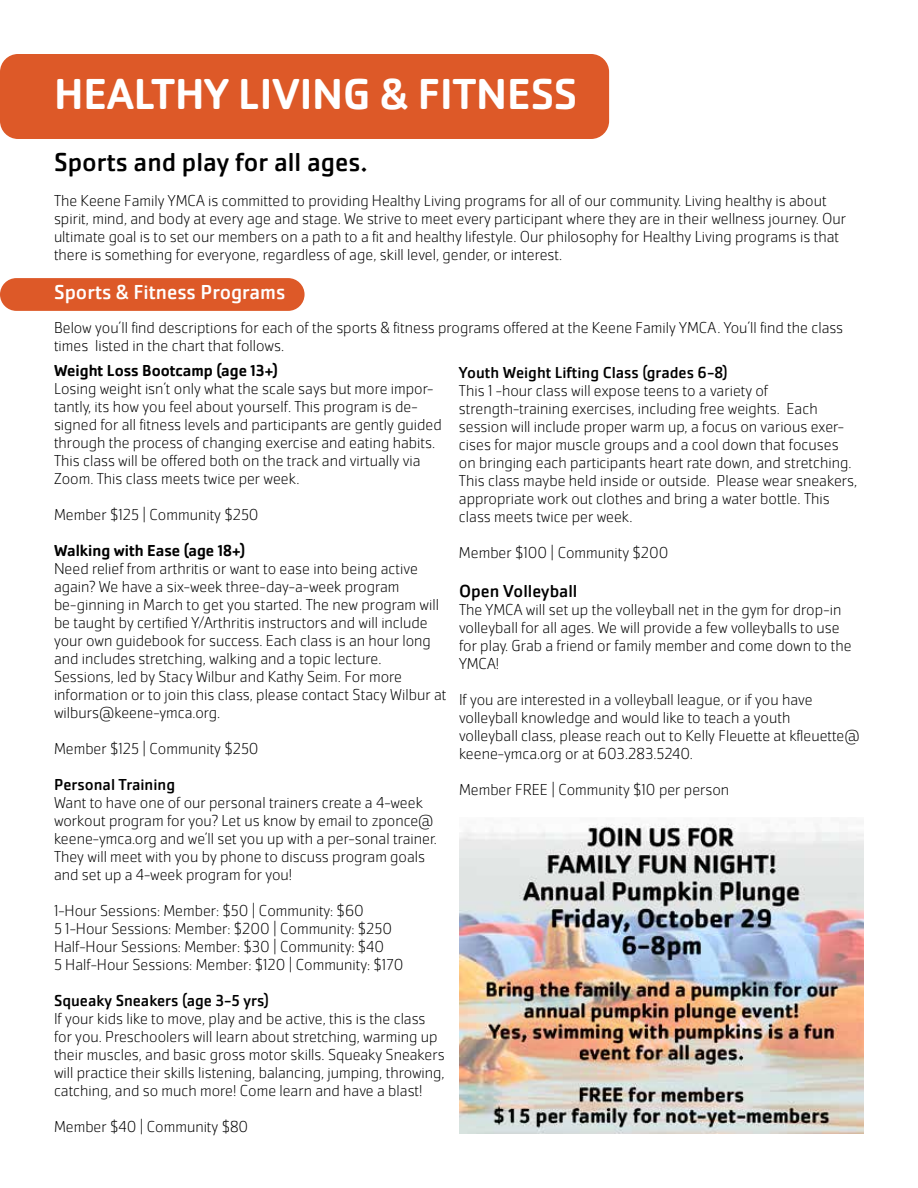
<style>
.page{position:relative;width:918px;height:1188px;background:#fff}
.page>*{position:absolute;margin:0;border:0;box-sizing:border-box;transform-origin:0 0}
.t1{font:500 45px "Cachet Pro";color:#fff}
.t2{font:27px "Cachet Pro";color:#000}
.t3{font:21px "Cachet Pro";color:#fff}
.t4{font:18px "Cachet Pro";color:#000}
.t5{font:200 16.5px/18px "Cachet Pro";color:#000}
.t6{font:16.5px "Cachet Pro";color:#000}
.t7{font:500 16.5px "Cachet Pro";color:#000}
</style>
<div class="page">
<div style="left:0;top:54px;width:609px;height:85px;background:#dd5928;border-radius:18px"></div>
<div style="left:0;top:278px;width:305px;height:33px;background:#dd5928;border-radius:16px"></div>
<img style="left:459px;top:823px;width:405px;height:311px">
<h1 class="t1" style="left:54px;top:68px;width:525px">HEALTHY LIVING &amp; FITNESS</h1>
<h2 class="t2" style="left:54px;top:146px;width:315px">Sports and play for all ages.</h2>
<p class="t5" style="left:54px;top:192px;width:794px">The Keene Family YMCA is committed to providing Healthy Living programs for all of our community. Living healthy is about spirit, mind, and body at every age and stage. We strive to meet every participant where they are in their wellness journey. Our ultimate goal is to set our members on a path to a fit and healthy lifestyle. Our philosophy for Healthy Living programs is that there is something for everyone, regardless of age, skill level, gender, or interest.</p>
<p class="t3" style="left:54px;top:280px;width:233px">Sports &amp; Fitness Programs</p>
<p class="t5" style="left:54px;top:319px;width:791px">Below you’ll find descriptions for each of the sports &amp; fitness programs offered at the Keene Family YMCA. You’ll find the class times listed in the chart that follows.</p>
<p class="t7" style="left:54px;top:361px;width:226px">Weight Loss Bootcamp (age 13+)</p>
<p class="t5" style="left:54px;top:380px;width:389px">Losing weight isn’t only what the scale says but more impor&shy;tantly, its how you feel about yourself. This program is de&shy;signed for all fitness levels and participants are gently guided through the process of changing exercise and eating habits.<br>This class will be offered both on the track and virtually via Zoom. This class meets twice per week.</p>
<p class="t5" style="left:54px;top:506px;width:206px">Member $125 | Community $250</p>
<p class="t7" style="left:54px;top:541px;width:193px">Walking with Ease (age 18+)</p>
<p class="t5" style="left:54px;top:560px;width:394px">Need relief from arthritis or want to ease into being active again? We have a six-week three-day-a-week program be-ginning in March to get you started. The new program will be taught by certified Y/Arthritis instructors and will include your own guidebook for success. Each class is an hour long and includes stretching, walking and a topic lecture.<br>Sessions, led by Stacy Wilbur and Kathy Seim. For more information or to join this class, please contact Stacy Wilbur at wilburs@keene-ymca.org.</p>
<p class="t5" style="left:54px;top:740px;width:206px">Member $125 | Community $250</p>
<p class="t6" style="left:54px;top:775px;width:123px">Personal Training</p>
<p class="t5" style="left:54px;top:794px;width:384px">Want to have one of our personal trainers create a 4-week workout program for you? Let us know by email to zponce@ keene-ymca.org and we’ll set you up with a per-sonal trainer.<br>They will meet with you by phone to discuss program goals and set up a 4-week program for you!</p>
<p class="t5" style="left:54px;top:902px;width:351px">1-Hour Sessions: Member: $50 | Community: $60<br>5 1-Hour Sessions: Member: $200 | Community: $250<br>Half-Hour Sessions: Member: $30 | Community: $40<br>5 Half-Hour Sessions: Member: $120 | Community: $170</p>
<p class="t6" style="left:54px;top:991px;width:217px">Squeaky Sneakers (age 3-5 yrs)</p>
<p class="t5" style="left:54px;top:1010px;width:392px">If your kids like to move, play and be active, this is the class for you. Preschoolers will learn about stretching, warming up their muscles, and basic gross motor skills. Squeaky Sneakers will practice their skills listening, balancing, jumping, throwing, catching, and so much more! Come learn and have a blast!</p>
<p class="t5" style="left:54px;top:1118px;width:196px">Member $40 | Community $80</p>
<p class="t6" style="left:459px;top:363px;width:270px">Youth Weight Lifting Class (grades 6-8)</p>
<p class="t5" style="left:459px;top:382px;width:400px">This 1 -hour class will expose teens to a variety of strength-training exercises, including free weights. Each session will include proper warm up, a focus on various exer&shy;cises for major muscle groups and a cool down that focuses on bringing each participants heart rate down, and stretching.<br>This class maybe held inside or outside. Please wear sneakers, appropriate work out clothes and bring a water bottle. This class meets twice per week.</p>
<p class="t5" style="left:459px;top:544px;width:211px">Member $100 | Community $200</p>
<p class="t4" style="left:459px;top:581px;width:120px">Open Volleyball</p>
<p class="t5" style="left:459px;top:601px;width:394px">The YMCA will set up the volleyball net in the gym for drop-in volleyball for all ages. We will provide a few volleyballs to use for play. Grab a friend or family member and come down to the YMCA!</p>
<p class="t5" style="left:459px;top:691px;width:402px">If you are interested in a volleyball league, or if you have volleyball knowledge and would like to teach a youth<br>volleyball class, please reach out to Kelly Fleuette at kfleuette@ keene-ymca.org or at 603.283.5240.</p>
<p class="t5" style="left:459px;top:781px;width:272px">Member FREE | Community $10 per person</p>
</div>
